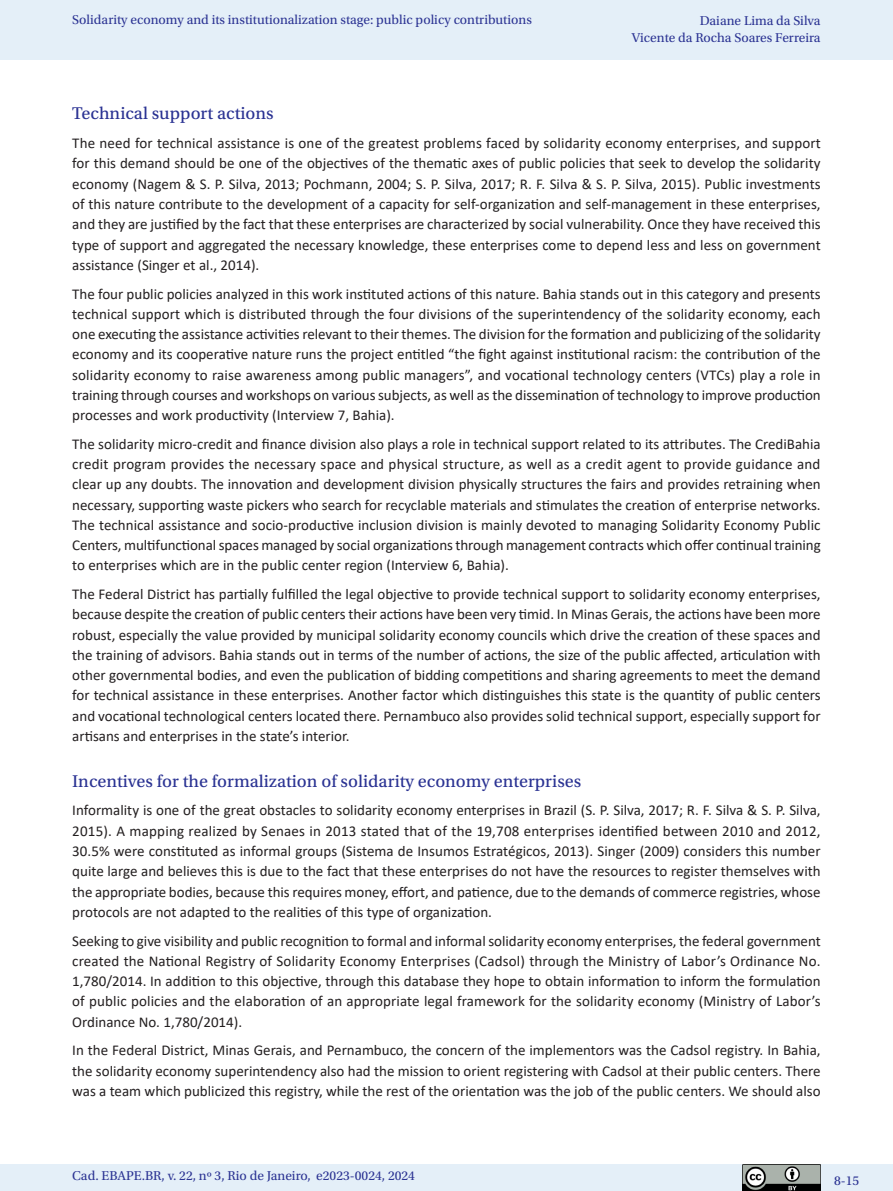
<style>
.page{position:relative;width:893px;height:1191px;background:#fff}
.page>*{position:absolute;margin:0;border:0;box-sizing:border-box;transform-origin:0 0}
._07_2_sub2{font:18px "Utopia Std Capt";color:#2b3393}
._06_0_texto{font:15px/20.2px "Calibri";color:#231f20;text-align:justify}
.t1{font:13.5px/16.5px "Utopia Std";color:#2b3393;text-align:right}
</style>
<div class="page">
<div style="left:0;top:0;width:893px;height:60px;background:#e4eff8"></div>
<div style="left:0;top:1164px;width:893px;height:27px;background:#e4eff8"></div>
<img style="left:743px;top:1164px;width:78px;height:27px">
<p class="t1" style="left:72px;top:11px;width:461px">Solidarity economy and its institutionalization stage: public policy contributions</p>
<p class="t1" style="left:632px;top:13px;width:190px">Daiane Lima da Silva<br>Vicente da Rocha Soares Ferreira</p>
<p class="_07_2_sub2" style="left:72px;top:104px;width:203px">Technical support actions</p>
<p class="_06_0_texto" style="left:72px;top:133px;width:750px">The need for technical assistance is one of the greatest problems faced by solidarity economy enterprises, and support for this demand should be one of the objectives of the thematic axes of public policies that seek to develop the solidarity economy (Nagem &amp; S. P. Silva, 2013; Pochmann, 2004; S. P. Silva, 2017; R. F. Silva &amp; S. P. Silva, 2015). Public investments of this nature contribute to the development of a capacity for self-organization and self-management in these enterprises, and they are justified by the fact that these enterprises are characterized by social vulnerability. Once they have received this type of support and aggregated the necessary knowledge, these enterprises come to depend less and less on government assistance (Singer et al., 2014).</p>
<p class="_06_0_texto" style="left:72px;top:283px;width:750px">The four public policies analyzed in this work instituted actions of this nature. Bahia stands out in this category and presents technical support which is distributed through the four divisions of the superintendency of the solidarity economy, each one executing the assistance activities relevant to their themes. The division for the formation and publicizing of the solidarity economy and its cooperative nature runs the project entitled “the fight against institutional racism: the contribution of the solidarity economy to raise awareness among public managers”, and vocational technology centers (VTCs) play a role in training through courses and workshops on various subjects, as well as the dissemination of technology to improve production processes and work productivity (Interview 7, Bahia).</p>
<p class="_06_0_texto" style="left:72px;top:433px;width:750px">The solidarity micro-credit and finance division also plays a role in technical support related to its attributes. The CrediBahia credit program provides the necessary space and physical structure, as well as a credit agent to provide guidance and clear up any doubts. The innovation and development division physically structures the fairs and provides retraining when necessary, supporting waste pickers who search for recyclable materials and stimulates the creation of enterprise networks.<br>The technical assistance and socio-productive inclusion division is mainly devoted to managing Solidarity Economy Public Centers, multifunctional spaces managed by social organizations through management contracts which offer continual training to enterprises which are in the public center region (Interview 6, Bahia).</p>
<p class="_06_0_texto" style="left:72px;top:583px;width:750px">The Federal District has partially fulfilled the legal objective to provide technical support to solidarity economy enterprises, because despite the creation of public centers their actions have been very timid. In Minas Gerais, the actions have been more robust, especially the value provided by municipal solidarity economy councils which drive the creation of these spaces and the training of advisors. Bahia stands out in terms of the number of actions, the size of the public affected, articulation with other governmental bodies, and even the publication of bidding competitions and sharing agreements to meet the demand for technical assistance in these enterprises. Another factor which distinguishes this state is the quantity of public centers and vocational technological centers located there. Pernambuco also provides solid technical support, especially support for artisans and enterprises in the state’s interior.</p>
<p class="_07_2_sub2" style="left:72px;top:771px;width:511px">Incentives for the formalization of solidarity economy enterprises</p>
<p class="_06_0_texto" style="left:72px;top:800px;width:750px">Informality is one of the great obstacles to solidarity economy enterprises in Brazil (S. P. Silva, 2017; R. F. Silva &amp; S. P. Silva, 2015). A mapping realized by Senaes in 2013 stated that of the 19,708 enterprises identified between 2010 and 2012, 30.5% were constituted as informal groups (Sistema de Insumos Estratégicos, 2013). Singer (2009) considers this number quite large and believes this is due to the fact that these enterprises do not have the resources to register themselves with the appropriate bodies, because this requires money, effort, and patience, due to the demands of commerce registries, whose protocols are not adapted to the realities of this type of organization.</p>
<p class="_06_0_texto" style="left:72px;top:930px;width:750px">Seeking to give visibility and public recognition to formal and informal solidarity economy enterprises, the federal government created the National Registry of Solidarity Economy Enterprises (Cadsol) through the Ministry of Labor’s Ordinance No.<br>1,780/2014. In addition to this objective, through this database they hope to obtain information to inform the formulation of public policies and the elaboration of an appropriate legal framework for the solidarity economy (Ministry of Labor’s Ordinance No. 1,780/2014).</p>
<p class="_06_0_texto" style="left:72px;top:1039px;width:750px">In the Federal District, Minas Gerais, and Pernambuco, the concern of the implementors was the Cadsol registry. In Bahia, the solidarity economy superintendency also had the mission to orient registering with Cadsol at their public centers. There was a team which publicized this registry, while the rest of the orientation was the job of the public centers. We should also</p>
<p class="t1" style="left:72px;top:1167px;width:344px">Cad. EBAPE.BR, v. 22, nº 3, Rio de Janeiro, e2023-0024, 2024</p>
<p class="t1" style="left:834px;top:1172px;width:27px">8-15</p>
</div>
